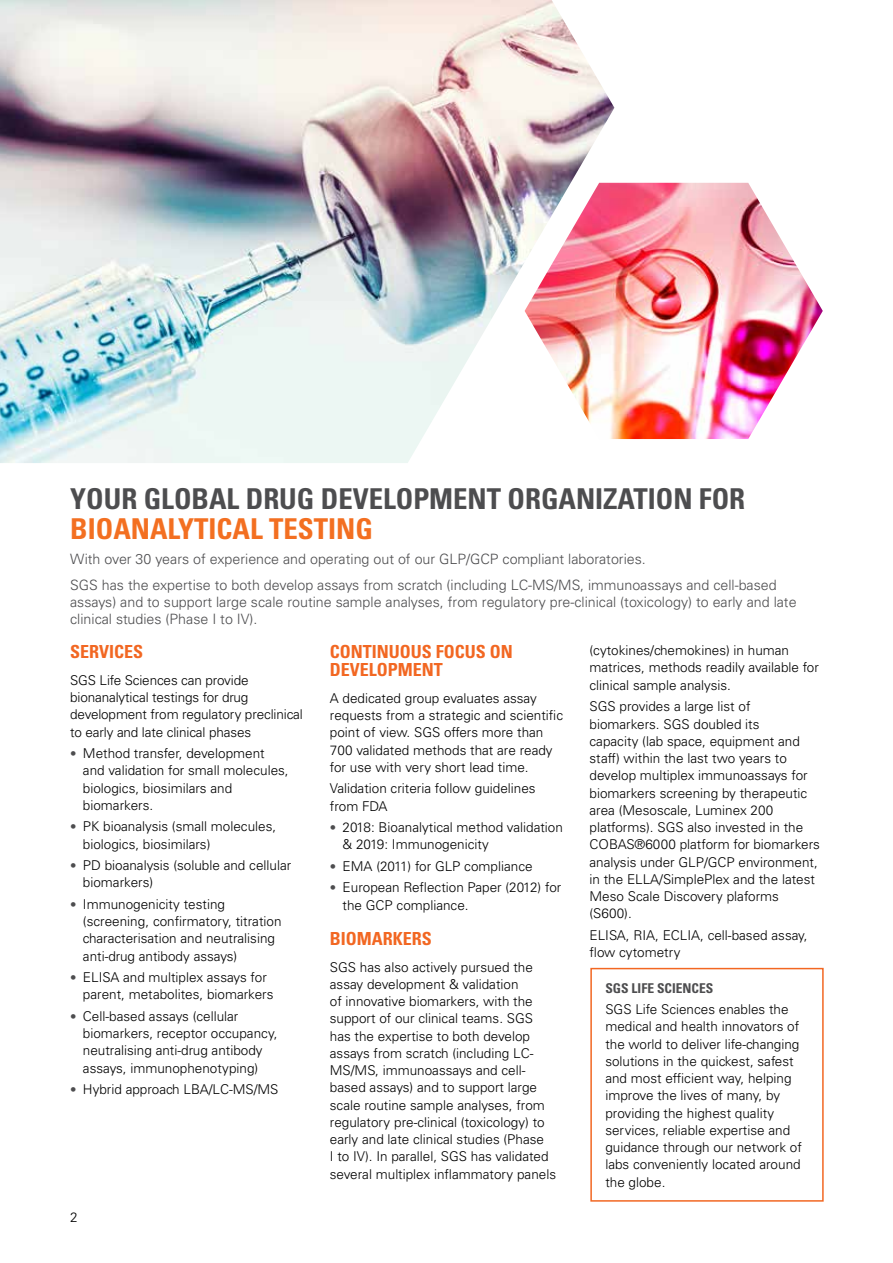
<style>
.page{position:relative;width:893px;height:1263px;background:#fff}
.page>*{position:absolute;margin:0;border:0;box-sizing:border-box;transform-origin:0 0}
.t1{font:700 condensed 28.65px "Univers LT Std";color:#4d4d4f}
.t2{font:700 condensed 28.65px "Univers LT Std";color:#f36f21}
.t3{font:700 condensed 18px/18px "Univers LT Std";color:#f26722}
.t4{font:300 14.25px/25.8px "Univers LT Std";color:#4d4d4f}
.t5{font:300 13.5px/17.2px "Univers LT Std";color:#000}
.t6{font:700 condensed 13.5px "Univers LT Std";color:#4d4d4f}
.s1{font-size:12.75px;color:#4d4d4f}
</style>
<div class="page">
<img style="left:0;top:0;width:614px;height:463px">
<img style="left:525px;top:183px;width:298px;height:256px">
<div style="left:590px;top:968px;width:234px;height:234px;border:2px solid #f26722"></div>
<h1 class="t1" style="left:70px;top:481px;width:676px">YOUR GLOBAL DRUG DEVELOPMENT ORGANIZATION FOR</h1>
<h1 class="t2" style="left:70px;top:511px;width:304px">BIOANALYTICAL TESTING</h1>
<p class="t4" style="left:70px;top:546px;width:708px">With over 30 years of experience and operating out of our GLP/GCP compliant laboratories.<br>SGS has the expertise to both develop assays from scratch (including LC-MS/MS, immunoassays and cell-based</p>
<p class="t4" style="left:70px;top:593px;width:728px;line-height:17.2px">assays) and to support large scale routine sample analyses, from regulatory pre-clinical (toxicology) to early and late clinical studies (Phase I to IV).</p>
<h2 class="t3" style="left:330px;top:643px;width:185px">CONTINUOUS FOCUS ON<br>DEVELOPMENT</h2>
<p class="t5" style="left:330px;top:689px;width:235px">A dedicated group evaluates assay requests from a strategic and scientific point of view. SGS offers more than 700 validated methods that are ready for use with very short lead time.</p>
<p class="t5" style="left:330px;top:780px;width:207px">Validation criteria follow guidelines from FDA</p>
<p class="t5" style="left:343px;top:819px;width:222px;text-indent:-13px"><span class="s1">•</span> 2018: Bioanalytical method validation &amp; 2019: Immunogenicity</p>
<p class="t5" style="left:330px;top:857px;width:204px"><span class="s1">•</span> EMA (2011) for GLP compliance</p>
<p class="t5" style="left:343px;top:879px;width:220px;text-indent:-13px"><span class="s1">•</span> European Reflection Paper (2012) for the GCP compliance.</p>
<h2 class="t3" style="left:330px;top:930px;width:104px">BIOMARKERS</h2>
<p class="t5" style="left:330px;top:958px;width:228px">SGS has also actively pursued the assay development &amp; validation<br>of innovative biomarkers, with the support of our clinical teams. SGS has the expertise to both develop assays from scratch (including LC-MS/MS, immunoassays and cell&shy;based assays) and to support large scale routine sample analyses, from regulatory pre-clinical (toxicology) to early and late clinical studies (Phase<br>I to IV). In parallel, SGS has validated several multiplex inflammatory panels</p>
<h2 class="t3" style="left:70px;top:643px;width:75px">SERVICES</h2>
<p class="t5" style="left:70px;top:671px;width:234px">SGS Life Sciences can provide bionanalytical testings for drug development from regulatory preclinical to early and late clinical phases</p>
<p class="t5" style="left:83px;top:745px;width:207px;text-indent:-13px"><span class="s1">•</span> Method transfer, development and validation for small molecules, biologics, biosimilars and biomarkers.</p>
<p class="t5" style="left:83px;top:818px;width:195px;text-indent:-13px"><span class="s1">•</span> PK bioanalysis (small molecules, biologics, biosimilars)</p>
<p class="t5" style="left:83px;top:857px;width:210px;text-indent:-13px"><span class="s1">•</span> PD bioanalysis (soluble and cellular biomarkers)</p>
<p class="t5" style="left:83px;top:895px;width:200px;text-indent:-13px"><span class="s1">•</span> Immunogenicity testing (screening, confirmatory, titration characterisation and neutralising anti-drug antibody assays)</p>
<p class="t5" style="left:83px;top:969px;width:192px;text-indent:-13px"><span class="s1">•</span> ELISA and multiplex assays for parent, metabolites, biomarkers</p>
<p class="t5" style="left:83px;top:1007px;width:196px;text-indent:-13px"><span class="s1">•</span> Cell-based assays (cellular biomarkers, receptor occupancy, neutralising anti-drug antibody assays, immunophenotyping)</p>
<p class="t5" style="left:70px;top:1081px;width:210px"><span class="s1">•</span> Hybrid approach LBA/LC-MS/MS</p>
<p class="t5" style="left:589px;top:642px;width:231px">(cytokines/chemokines) in human matrices, methods readily available for clinical sample analysis.</p>
<p class="t5" style="left:589px;top:698px;width:232px">SGS provides a large list of biomarkers. SGS doubled its<br>capacity (lab space, equipment and staff) within the last two years to develop multiplex immunoassays for biomarkers screening by therapeutic area (Mesoscale, Luminex 200 platforms). SGS also invested in the<br>COBAS®6000 platform for biomarkers analysis under GLP/GCP environment, in the ELLA/SimplePlex and the latest<br>Meso Scale Discovery plaforms (S600).</p>
<p class="t5" style="left:589px;top:926px;width:220px">ELISA, RIA, ECLIA, cell-based assay, flow cytometry</p>
<p class="t6" style="left:605px;top:979px;width:110px">SGS LIFE SCIENCES</p>
<p class="t5" style="left:605px;top:1001px;width:198px">SGS Life Sciences enables the medical and health innovators of the world to deliver life-changing solutions in the quickest, safest and most efficient way, helping improve the lives of many, by providing the highest quality services, reliable expertise and guidance through our network of labs conveniently located around the globe.</p>
<p class="t5" style="left:70px;top:1209px;width:9px">2</p>
</div>
